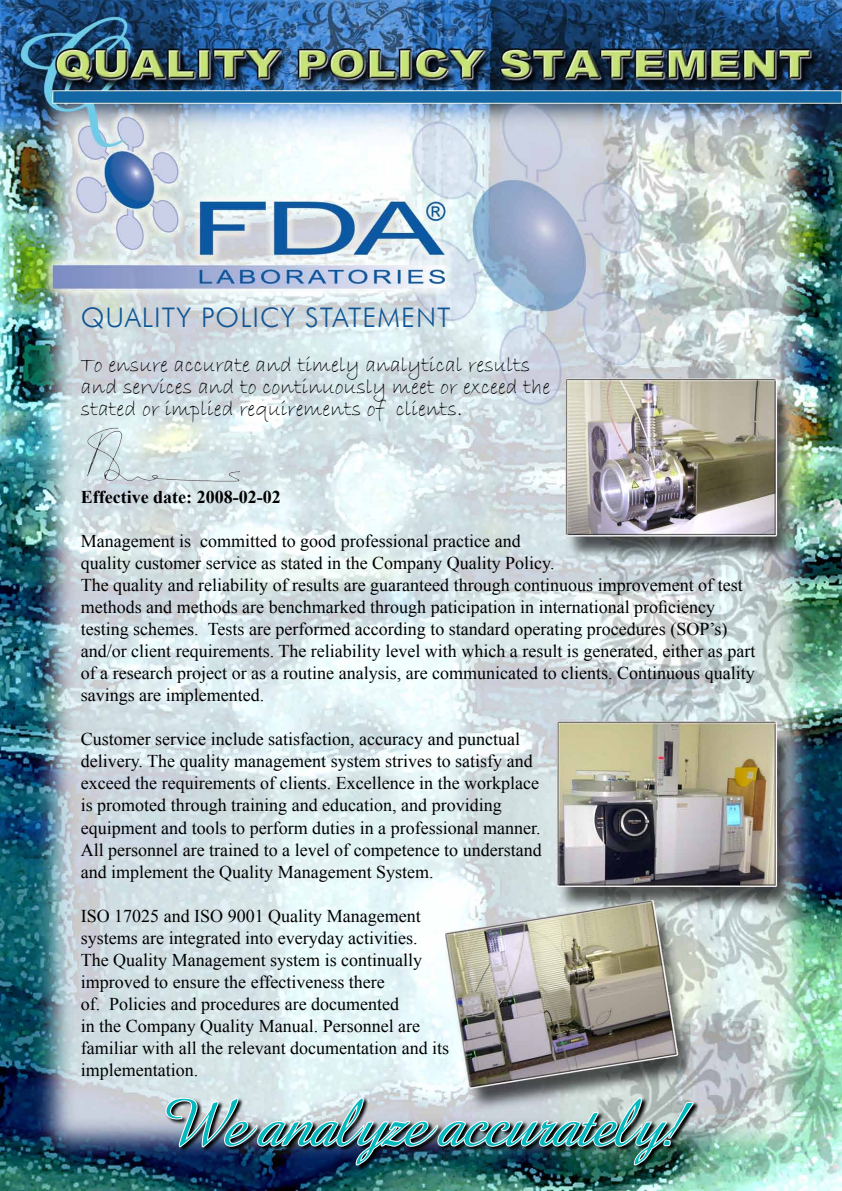
<style>
.page{position:relative;width:842px;height:1191px;background:#fff}
.page>*{position:absolute;margin:0;border:0;box-sizing:border-box;transform-origin:0 0}
.t1{font:italic 68px "Amaze";letter-spacing:-.03em;color:#00b8be}
.t2{font:300 27px "Futura BT";letter-spacing:.04em;color:#0f5595}
.t3{font:22px/22px "Bradley Hand ITC";color:#000}
.t4{font:18px/22px "Times New Roman";color:#000}
.t5{font:700 18px "Times New Roman";color:#000}
</style>
<div class="page">
<img style="left:0;top:1px;width:842px;height:1190px">
<img style="left:165px;top:1097px;width:534px;height:74px">
<img style="left:164px;top:1092px;width:531px;height:74px">
<img style="left:81px;top:422px;width:166px;height:66px">
<h2 class="t2" style="left:81px;top:301px;width:371px">QUALITY POLICY STATEMENT</h2>
<p class="t3" style="left:81px;top:354px;width:471px">To ensure accurate and timely analytical results and services and to continuously meet or exceed the stated or implied requirements of clients.</p>
<p class="t5" style="left:81px;top:484px;width:201px">Effective date: 2008-02-02</p>
<p class="t4" style="left:81px;top:529px;width:676px">Management is committed to good professional practice and<br>quality customer service as stated in the Company Quality Policy.<br>The quality and reliability of results are guaranteed through continuous improvement of test methods and methods are benchmarked through paticipation in international proficiency testing schemes. Tests are performed according to standard operating procedures (SOP’s) and/or client requirements. The reliability level with which a result is generated, either as part of a research project or as a routine analysis, are communicated to clients. Continuous quality savings are implemented.</p>
<p class="t4" style="left:81px;top:727px;width:462px">Customer service include satisfaction, accuracy and punctual delivery. The quality management system strives to satisfy and exceed the requirements of clients. Excellence in the workplace is promoted through training and education, and providing equipment and tools to perform duties in a professional manner.<br>All personnel are trained to a level of competence to understand and implement the Quality Management System.</p>
<p class="t4" style="left:81px;top:904px;width:370px">ISO 17025 and ISO 9001 Quality Management systems are integrated into everyday activities.<br>The Quality Management system is continually improved to ensure the effectiveness there<br>of. Policies and procedures are documented<br>in the Company Quality Manual. Personnel are familiar with all the relevant documentation and its implementation.</p>
<h1 class="t1" style="left:157px;top:1078px;width:528px">We analyze accurately!</h1>
</div>
